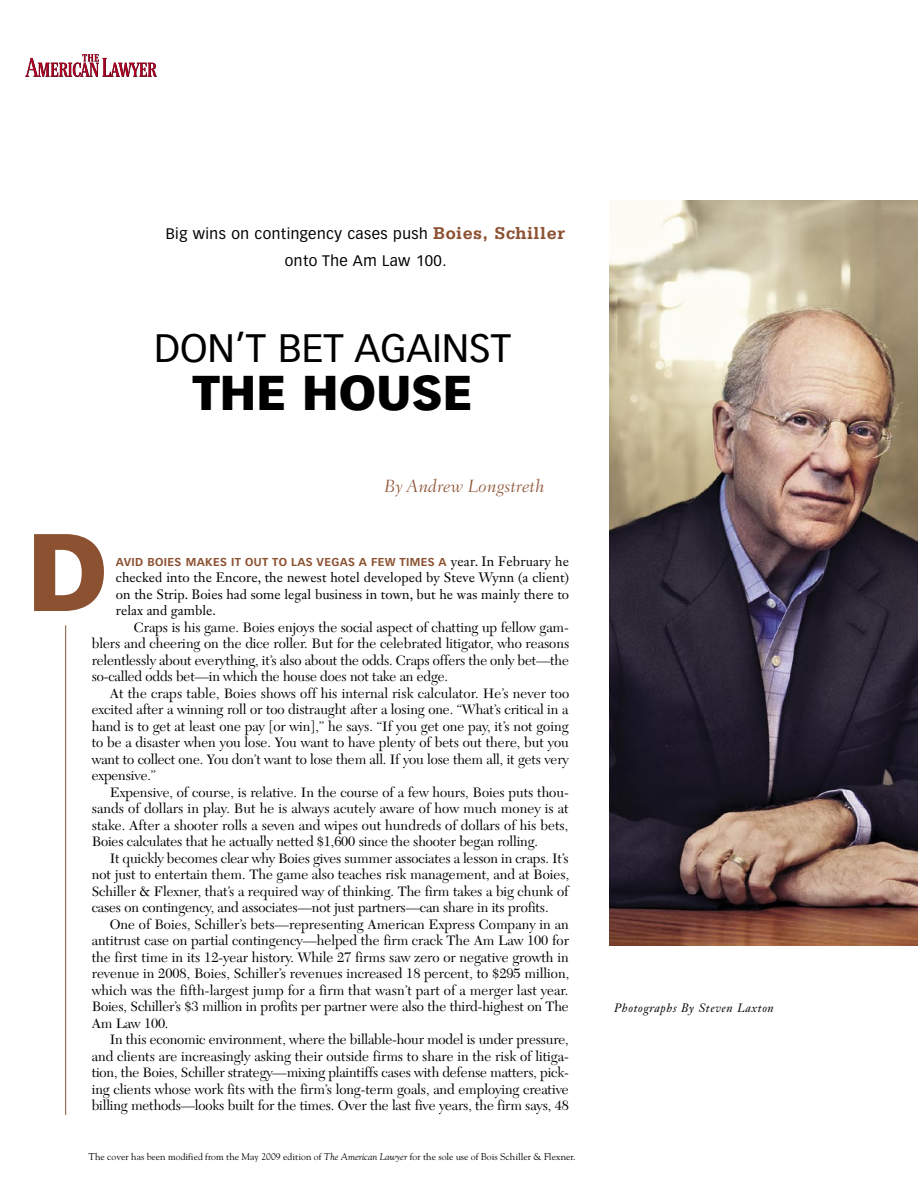
<style>
.page{position:relative;width:918px;height:1188px;background:#fff}
.page>*{position:absolute;margin:0;border:0;box-sizing:border-box;transform-origin:0 0}
.t1{font:900 108px "Vectora LT Std";color:#8c5131}
.t2{font:900 48px "Vectora LT Std";color:#000}
.t3{font:39px "Vectora LT Std";color:#000}
.t4{font:italic 300 18px "Fairfield LT Std";letter-spacing:.01em;color:#8c5131}
.t5{font:15px/27px "Vectora LT Std";letter-spacing:.03em;color:#000;text-align:center}
.t6{font:14.25px/16.5px "New Caledonia LT Std";letter-spacing:-.01em;color:#000;text-align:justify}
.t7{font:13.5px/16.5px "Janson Text LT Std";color:#000;text-align:justify}
.t8{font:italic 12px "Janson Text LT Std";letter-spacing:.05em;color:#000}
.t9{font:700 11.25px "Vectora LT Std";letter-spacing:.03em;color:#8c5131}
.t10{font:9.75px "Goudy";color:#000}
.s1{font-family:"Serifa Std";font-weight:700;font-size:18px;color:#8c5131}
.s2{font-family:"Janson Text LT Std";font-weight:400;font-size:13.5px;color:#000}
.s3{font-style:italic}
</style>
<div class="page">
<svg style="left:25px;top:54px;width:132px;height:23px"></svg>
<hr style="left:65px;top:625px;width:1px;height:490px;background:#8c5131">
<img style="left:609px;top:201px;width:309px;height:745px">
<p class="t5" style="left:166px;top:220px;width:401px">Big wins on contingency cases push <span class="s1">Boies, Schiller </span>onto The Am Law 100.</p>
<h3 class="t3" style="left:154px;top:325px;width:359px">Don’t Bet against</h3>
<h2 class="t2" style="left:192px;top:363px;width:282px">THE HOUSE</h2>
<p class="t4" style="left:384px;top:476px;width:162px">By Andrew Longstreth</p>
<h1 class="t1" style="left:27px;top:505px;width:83px">D</h1>
<p class="t9" style="left:116px;top:555px;width:455px">AVID BOIES MAKES IT OUT TO LAS VEGAS A FEW TIMES A <span class="s2">year. In February he</span></p>
<p class="t7" style="left:116px;top:569px;width:455px">checked into the Encore, the newest hotel developed by Steve Wynn (a client) on the Strip. Boies had some legal business in town, but he was mainly there to relax and gamble.</p>
<p class="t6" style="left:92px;top:619px;width:479px;text-indent:42px">Craps is his game. Boies enjoys the social aspect of chatting up fellow gam&shy;blers and cheering on the dice roller. But for the celebrated litigator, who reasons relentlessly about everything, it’s also about the odds. Craps offers the only bet—the so-called odds bet—in which the house does not take an edge.</p>
<p class="t6" style="left:92px;top:685px;width:479px;text-indent:18px">At the craps table, Boies shows off his internal risk calculator. He’s never too excited after a winning roll or too distraught after a losing one. “What’s critical in a hand is to get at least one pay [or win],” he says. “If you get one pay, it’s not going to be a disaster when you lose. You want to have plenty of bets out there, but you want to collect one. You don’t want to lose them all. If you lose them all, it gets very expensive.”</p>
<p class="t6" style="left:92px;top:784px;width:479px;text-indent:18px">Expensive, of course, is relative. In the course of a few hours, Boies puts thou&shy;sands of dollars in play. But he is always acutely aware of how much money is at stake. After a shooter rolls a seven and wipes out hundreds of dollars of his bets, Boies calculates that he actually netted $1,600 since the shooter began rolling.</p>
<p class="t6" style="left:92px;top:850px;width:479px;text-indent:18px">It quickly becomes clear why Boies gives summer associates a lesson in craps. It’s not just to entertain them. The game also teaches risk management, and at Boies, Schiller &amp; Flexner, that’s a required way of thinking. The firm takes a big chunk of cases on contingency, and associates—not just partners—can share in its profits.</p>
<p class="t6" style="left:92px;top:916px;width:479px;text-indent:18px">One of Boies, Schiller’s bets—representing American Express Company in an antitrust case on partial contingency—helped the firm crack The Am Law 100 for the first time in its 12-year history. While 27 firms saw zero or negative growth in revenue in 2008, Boies, Schiller’s revenues increased 18 percent, to $295 million, which was the fifth-largest jump for a firm that wasn’t part of a merger last year.<br>Boies, Schiller’s $3 million in profits per partner were also the third-highest on The Am Law 100.</p>
<p class="t6" style="left:92px;top:1031px;width:479px;text-indent:18px">In this economic environment, where the billable-hour model is under pressure, and clients are increasingly asking their outside firms to share in the risk of litiga&shy;tion, the Boies, Schiller strategy—mixing plaintiffs cases with defense matters, pick&shy;ing clients whose work fits with the firm’s long-term goals, and employing creative billing methods—looks built for the times. Over the last five years, the firm says, 48</p>
<p class="t10" style="left:88px;top:1150px;width:489px">The cover has been modified from the May 2009 edition of <span class="s3">The American Lawyer</span> for the sole use of Bois Schiller &amp; Flexner.</p>
<p class="t8" style="left:614px;top:1000px;width:161px">Photographs By Steven Laxton</p>
</div>
